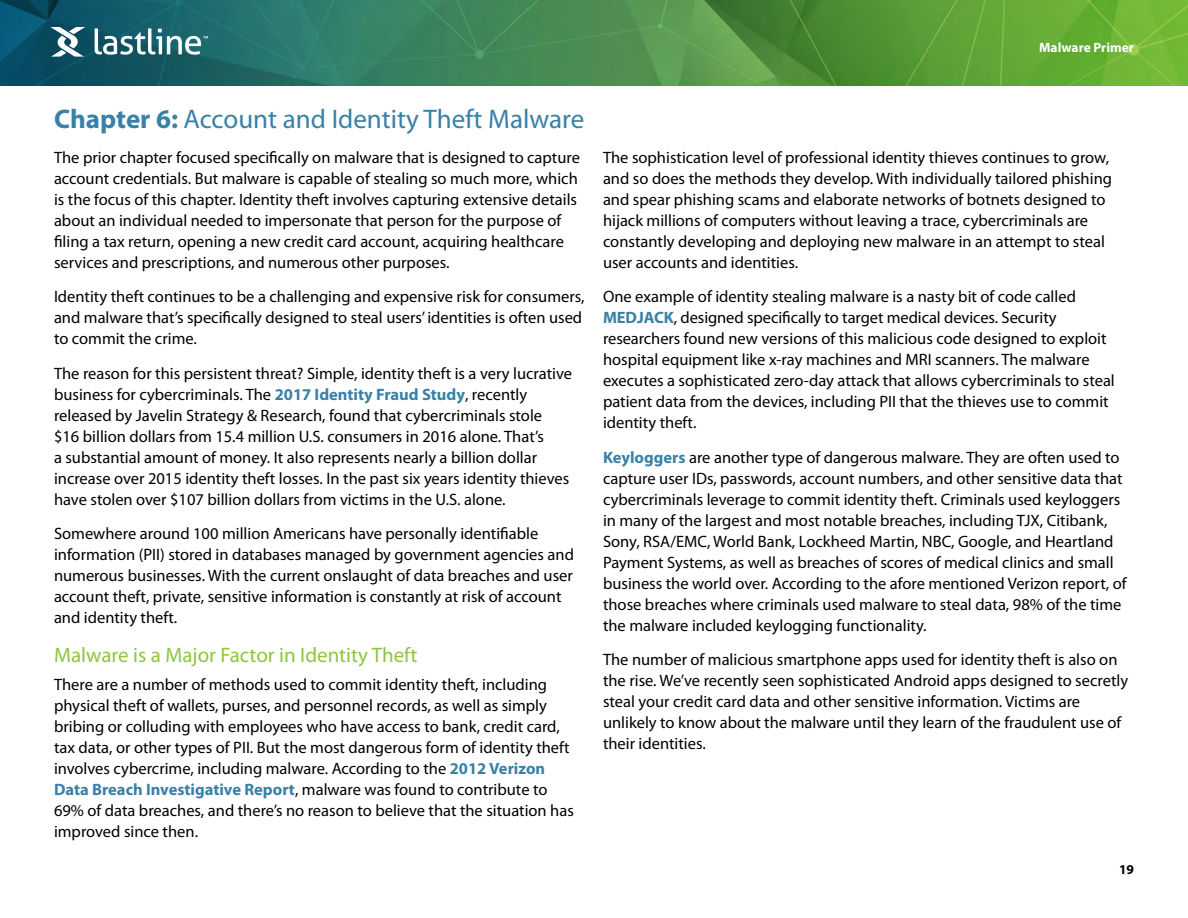
<style>
.page{position:relative;width:1188px;height:918px;background:#fff}
.page>*{position:absolute;margin:0;border:0;box-sizing:border-box;transform-origin:0 0}
.t1{font:27px "Myriad Pro";color:#3981a7}
.t2{font:21px "Myriad Pro";color:#8dc63f}
.t3{font:16.5px/21px "Myriad Pro";color:#000}
.t4{font:700 13.5px "Myriad Pro";color:#fff}
.t5{font:700 13.5px "Myriad Pro";color:#000}
.s1{font-weight:700}
.s2{font-weight:700;color:#3981a7}
</style>
<div class="page">
<img style="left:0;top:0;width:1188px;height:86px">
<svg style="left:50px;top:27px;width:35px;height:30px"></svg>
<svg style="left:95px;top:28px;width:113px;height:27px"></svg>
<p class="t4" style="left:1039px;top:40px;width:96px">Malware Primer</p>
<h1 class="t1" style="left:54px;top:104px;width:532px"><span class="s1">Chapter 6:</span> Account and Identity Theft Malware</h1>
<p class="t3" style="left:54px;top:147px;width:528px">The prior chapter focused specifically on malware that is designed to capture account credentials. But malware is capable of stealing so much more, which is the focus of this chapter. Identity theft involves capturing extensive details about an individual needed to impersonate that person for the purpose of filing a tax return, opening a new credit card account, acquiring healthcare services and prescriptions, and numerous other purposes.</p>
<p class="t3" style="left:54px;top:287px;width:532px">Identity theft continues to be a challenging and expensive risk for consumers, and malware that’s specifically designed to steal users’ identities is often used to commit the crime.</p>
<p class="t3" style="left:54px;top:363px;width:520px">The reason for this persistent threat? Simple, identity theft is a very lucrative business for cybercriminals. The <span class="s2">2017 Identity Fraud Study</span>, recently released by Javelin Strategy &amp; Research, found that cybercriminals stole<br>$16 billion dollars from 15.4 million U.S. consumers in 2016 alone. That’s<br>a substantial amount of money. It also represents nearly a billion dollar increase over 2015 identity theft losses. In the past six years identity thieves have stolen over $107 billion dollars from victims in the U.S. alone.</p>
<p class="t3" style="left:54px;top:524px;width:522px">Somewhere around 100 million Americans have personally identifiable information (PII) stored in databases managed by government agencies and numerous businesses. With the current onslaught of data breaches and user account theft, private, sensitive information is constantly at risk of account and identity theft.</p>
<p class="t2" style="left:54px;top:643px;width:365px">Malware is a Major Factor in Identity Theft</p>
<p class="t3" style="left:54px;top:674px;width:521px">There are a number of methods used to commit identity theft, including physical theft of wallets, purses, and personnel records, as well as simply bribing or colluding with employees who have access to bank, credit card, tax data, or other types of PII. But the most dangerous form of identity theft involves cybercrime, including malware. According to the <span class="s2">2012 Verizon Data Breach Investigative Report</span>, malware was found to contribute to 69% of data breaches, and there’s no reason to believe that the situation has improved since then.</p>
<p class="t3" style="left:603px;top:147px;width:511px">The sophistication level of professional identity thieves continues to grow, and so does the methods they develop. With individually tailored phishing and spear phishing scams and elaborate networks of botnets designed to hijack millions of computers without leaving a trace, cybercriminals are constantly developing and deploying new malware in an attempt to steal user accounts and identities.</p>
<p class="t3" style="left:603px;top:287px;width:513px">One example of identity stealing malware is a nasty bit of code called <span class="s2">MEDJACK</span>, designed specifically to target medical devices. Security researchers found new versions of this malicious code designed to exploit hospital equipment like x-ray machines and MRI scanners. The malware executes a sophisticated zero-day attack that allows cybercriminals to steal patient data from the devices, including PII that the thieves use to commit identity theft.</p>
<p class="t3" style="left:603px;top:447px;width:525px"><span class="s2">Keyloggers</span> are another type of dangerous malware. They are often used to capture user IDs, passwords, account numbers, and other sensitive data that cybercriminals leverage to commit identity theft. Criminals used keyloggers in many of the largest and most notable breaches, including TJX, Citibank, Sony, RSA/EMC, World Bank, Lockheed Martin, NBC, Google, and Heartland Payment Systems, as well as breaches of scores of medical clinics and small business the world over. According to the afore mentioned Verizon report, of those breaches where criminals used malware to steal data, 98% of the time the malware included keylogging functionality.</p>
<p class="t3" style="left:603px;top:650px;width:527px">The number of malicious smartphone apps used for identity theft is also on the rise. We’ve recently seen sophisticated Android apps designed to secretly steal your credit card data and other sensitive information. Victims are unlikely to know about the malware until they learn of the fraudulent use of their identities.</p>
<p class="t5" style="left:1119px;top:862px;width:16px">19</p>
</div>
